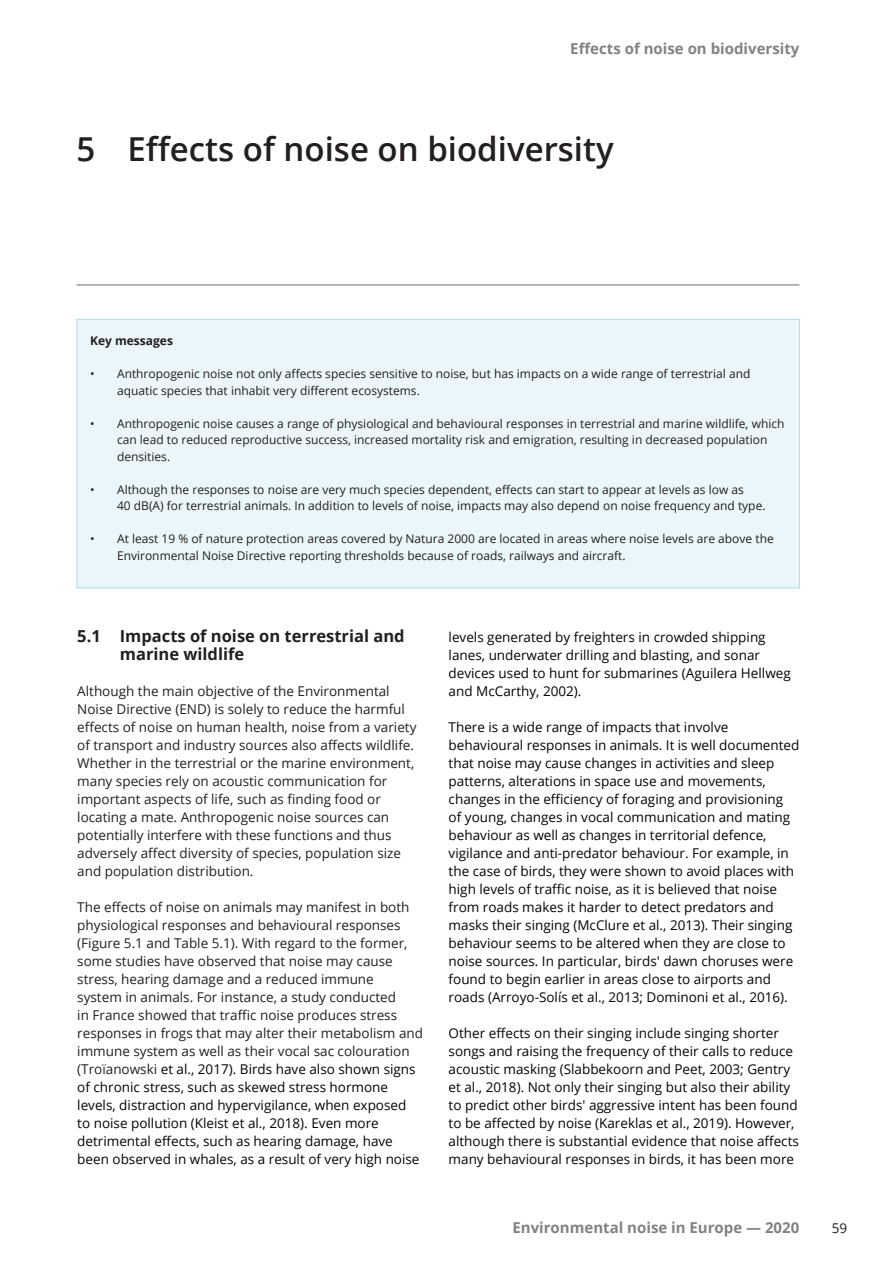
<style>
.page{position:relative;width:893px;height:1263px;background:#fff}
.page>*{position:absolute;margin:0;border:0;box-sizing:border-box;transform-origin:0 0}
.Chaptertitle{font:600 33px "Open Sans";color:#231f20}
.Heading_2{font:700 16.5px/18px "Open Sans";color:#231f20}
.t1{font:700 15px "Open Sans";color:#808285}
.Body_Text{font:13.5px/18px "Open Sans";color:#040503}
.Body_Text-2{font:13.5px/18px "Open Sans";color:#231f20}
.t2{font:12px/16.5px "Open Sans";color:#231f20}
.Box_Text_Heading{font:700 12px "Open Sans";color:#231f20}
.s1{color:#040503}
</style>
<div class="page">
<hr style="left:77px;top:285px;width:722px;height:1px;background:#6c6d70">
<div style="left:77px;top:319px;width:722px;height:269px;background:#eaf6f9"></div>
<div style="left:77px;top:319px;width:723px;height:269px;border:1px solid #addfe8"></div>
<p class="t1" style="left:570px;top:38px;width:231px">Effects of noise on biodiversity</p>
<p class="Chaptertitle" style="left:77px;top:127px;width:539px">5 Effects of noise on biodiversity</p>
<p class="Box_Text_Heading" style="left:90px;top:333px;width:84px">Key messages</p>
<p class="t2" style="left:117px;top:365px;width:635px;text-indent:-27px">• Anthropogenic noise not only affects species sensitive to noise, but has impacts on a wide range of terrestrial and aquatic species that inhabit very different ecosystems.</p>
<p class="t2" style="left:117px;top:415px;width:669px;text-indent:-27px">• Anthropogenic noise causes a range of physiological and behavioural responses in terrestrial and marine wildlife, which can lead to reduced reproductive success, increased mortality risk and emigration, resulting in decreased population densities.</p>
<p class="t2" style="left:117px;top:481px;width:650px;text-indent:-27px">• Although the responses to noise are very much species dependent, effects can start to appear at levels as low as<br>40 dB(A) for terrestrial animals. In addition to levels of noise, impacts may also depend on noise frequency and type.</p>
<p class="t2" style="left:117px;top:530px;width:658px;text-indent:-27px">• At least 19 % of nature protection areas covered by Natura 2000 are located in areas where noise levels are above the<br>Environmental Noise Directive reporting thresholds because of roads, railways and aircraft.</p>
<p class="Heading_2" style="left:120px;top:626px;width:286px;text-indent:-43px">5.1 Impacts of noise on terrestrial and marine wildlife</p>
<p class="Body_Text-2" style="left:77px;top:682px;width:341px">Although the main objective of the Environmental Noise Directive (END) is solely to reduce the harmful effects of noise on human health, noise from a variety of transport and industry sources also affects wildlife.<br>Whether in the terrestrial or the marine environment, many species rely on acoustic communication for important aspects of life, such as finding food or locating a mate. Anthropogenic noise sources can potentially interfere with these functions and thus adversely affect diversity of species, population size and population distribution.</p>
<p class="Body_Text-2" style="left:77px;top:898px;width:347px">The effects of noise on animals may manifest in both physiological responses and behavioural responses (Figure 5.1 and Table 5.1). With regard to the former, some studies have observed that noise may cause stress, hearing damage and a reduced immune<br>system in animals. For instance, a study conducted<br>in France showed that traffic noise produces stress responses in frogs that may alter their metabolism and immune system as well as their vocal sac colouration (Troïanowski <span class="s1">et al., 2017). Birds have also shown signs of chronic stress, such as skewed stress hormone levels, distraction and hypervigilance, when exposed<br>to noise pollution (Kleist et al., 2018). Even more detrimental effects, such as hearing damage, have been observed in whales, as a result of very high noise</span></p>
<p class="Body_Text" style="left:449px;top:628px;width:344px">levels generated by freighters in crowded shipping lanes, underwater drilling and blasting, and sonar devices used to hunt for submarines (Aguilera Hellweg and McCarthy, 2002).</p>
<p class="Body_Text" style="left:449px;top:718px;width:352px">There is a wide range of impacts that involve behavioural responses in animals. It is well documented that noise may cause changes in activities and sleep patterns, alterations in space use and movements, changes in the efficiency of foraging and provisioning<br>of young, changes in vocal communication and mating behaviour as well as changes in territorial defence, vigilance and anti-predator behaviour. For example, in the case of birds, they were shown to avoid places with high levels of traffic noise, as it is believed that noise from roads makes it harder to detect predators and masks their singing (McClure et al., 2013). Their singing behaviour seems to be altered when they are close to noise sources. In particular, birds' dawn choruses were found to begin earlier in areas close to airports and roads (Arroyo-Solís et al., 2013; Dominoni et al., 2016).</p>
<p class="Body_Text" style="left:449px;top:1024px;width:352px">Other effects on their singing include singing shorter songs and raising the frequency of their calls to reduce acoustic masking (Slabbekoorn and Peet, 2003; Gentry et al., 2018). Not only their singing but also their ability to predict other birds' aggressive intent has been found to be affected by noise (Kareklas et al., 2019). However, although there is substantial evidence that noise affects many behavioural responses in birds, it has been more</p>
<p class="t1" style="left:512px;top:1217px;width:288px">Environmental noise in Europe — 2020</p>
<p class="Body_Text-2" style="left:832px;top:1218px;width:17px">59</p>
</div>
